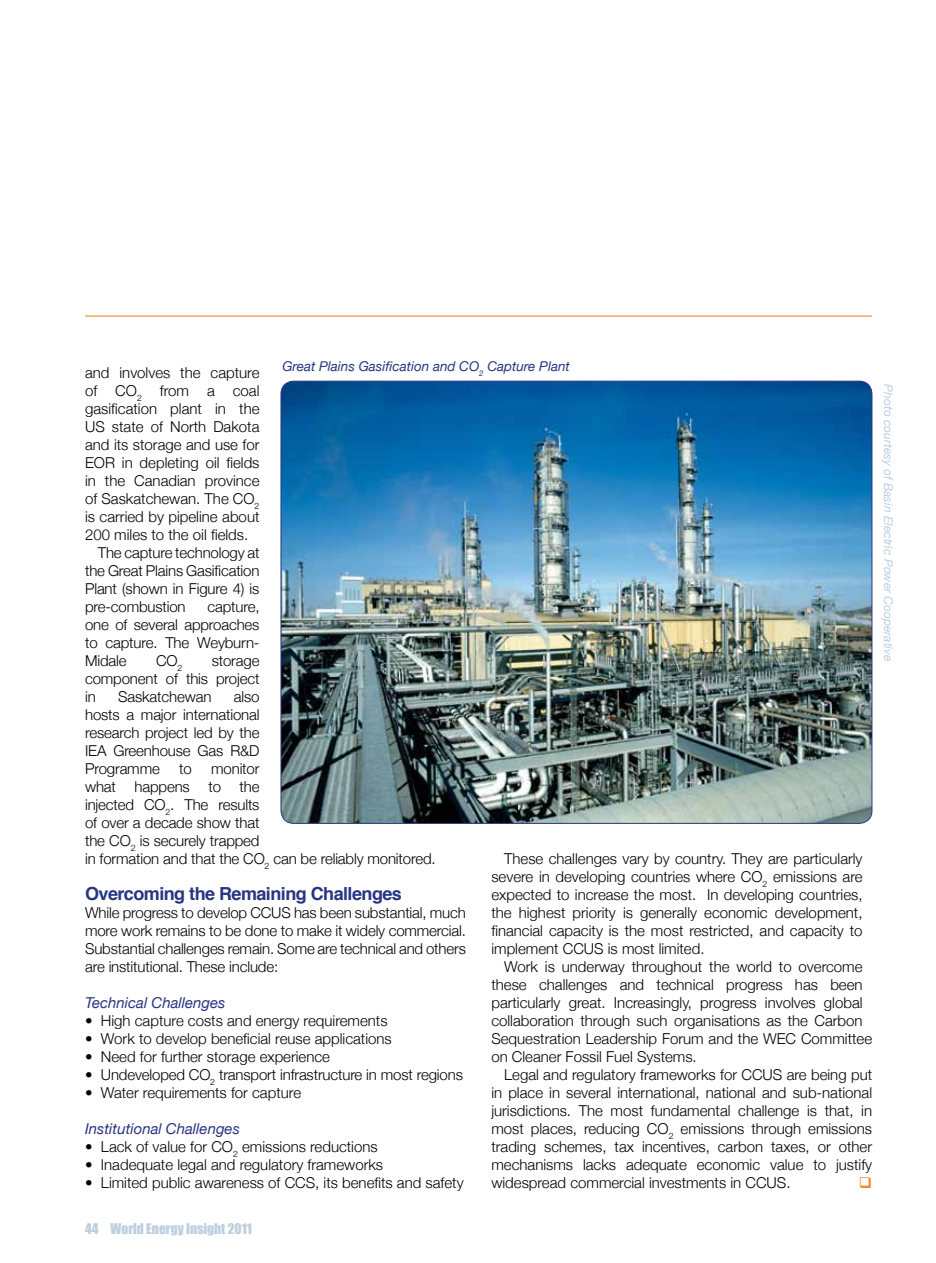
<style>
.page{position:relative;width:936px;height:1263px;background:#fff}
.page>*{position:absolute;margin:0;border:0;box-sizing:border-box;transform-origin:0 0}
.t1{font:700 18px "Helvetica";letter-spacing:-.03em;color:#283583}
.t2{font:300 15px/18px "Helvetica Neue";color:#000;text-align:justify}
.t3{font:italic 15px "Helvetica Neue";color:#283583}
.t4{font:italic 13.5px "Helvetica Neue";color:#283583}
.t5{font:13.5px "Impact";color:#bdcfdf}
.t6{font:italic 12px "Helvetica Neue";color:#bdcfdf}
</style>
<div class="page">
<hr style="left:85px;top:315px;width:787px;height:2px;background:#f1882b">
<img style="left:281px;top:381px;width:590px;height:442px">
<p class="t4" style="left:282px;top:358px;width:289px">Great Plains Gasification and CO<sub>2</sub> Capture Plant</p>
<p class="t2" style="left:85px;top:363px;width:176px">and involves the capture</p>
<p class="t2" style="left:85px;top:381px;width:176px">of CO<sub>2</sub> from a coal</p>
<p class="t2" style="left:85px;top:399px;width:176px">gasification plant in the</p>
<p class="t2" style="left:85px;top:417px;width:176px">US state of North Dakota</p>
<p class="t2" style="left:85px;top:435px;width:176px">and its storage and use for</p>
<p class="t2" style="left:85px;top:453px;width:176px">EOR in depleting oil fields</p>
<p class="t2" style="left:85px;top:471px;width:176px">in the Canadian province</p>
<p class="t2" style="left:85px;top:489px;width:176px">of Saskatchewan. The CO<sub>2</sub></p>
<p class="t2" style="left:85px;top:507px;width:176px">is carried by pipeline about</p>
<p class="t2" style="left:85px;top:525px;width:165px">200 miles to the oil fields.</p>
<p class="t2" style="left:98px;top:543px;width:163px">The capture technology at</p>
<p class="t2" style="left:85px;top:561px;width:176px">the Great Plains Gasification</p>
<p class="t2" style="left:85px;top:579px;width:176px">Plant (shown in Figure 4) is</p>
<p class="t2" style="left:85px;top:597px;width:102px">pre-combustion</p>
<p class="t2" style="left:85px;top:597px;width:176px;text-indent:122px">capture, one of several approaches to capture. The Weyburn-Midale</p>
<p class="t2" style="left:156px;top:651px;width:28px">CO<sub>2</sub></p>
<p class="t2" style="left:85px;top:651px;width:176px;text-indent:127px">storage component of this project in</p>
<p class="t2" style="left:118px;top:687px;width:95px">Saskatchewan</p>
<p class="t2" style="left:85px;top:687px;width:176px;text-indent:149px">also hosts a major international research project led by the IEA Greenhouse Gas R&amp;D Programme</p>
<p class="t2" style="left:85px;top:759px;width:352px;text-align:left;text-indent:126px">monitor<br>what happens to the<br>injected CO<sub>2</sub>. The results<br>of over a decade show that<br>the CO<sub>2</sub> is securely trapped<br>in formation and that the CO<sub>2</sub> can be reliably monitored.</p>
<p class="t1" style="left:85px;top:879px;width:318px">Overcoming the Remaining Challenges</p>
<p class="t2" style="left:85px;top:903px;width:382px">While progress to develop CCUS has been substantial, much more work remains to be done to make it widely commercial.<br>Substantial challenges remain. Some are technical and others are institutional. These include:</p>
<p class="t3" style="left:85px;top:994px;width:142px">Technical Challenges</p>
<p class="t2" style="left:85px;top:1011px;width:304px">• High capture costs and energy requirements</p>
<p class="t2" style="left:85px;top:1029px;width:308px">• Work to develop beneficial reuse applications</p>
<p class="t2" style="left:85px;top:1047px;width:246px">• Need for further storage experience</p>
<p class="t2" style="left:85px;top:1065px;width:379px">• Undeveloped CO<sub>2</sub> transport infrastructure in most regions</p>
<p class="t2" style="left:85px;top:1083px;width:217px">• Water requirements for capture</p>
<p class="t3" style="left:85px;top:1120px;width:156px">Institutional Challenges</p>
<p class="t2" style="left:85px;top:1137px;width:294px">• Lack of value for CO<sub>2</sub> emissions reductions</p>
<p class="t2" style="left:85px;top:1155px;width:299px">• Inadequate legal and regulatory frameworks</p>
<p class="t2" style="left:85px;top:1173px;width:380px">• Limited public awareness of CCS, its benefits and safety</p>
<p class="t2" style="left:179px;top:759px;width:14px">to</p>
<p class="t2" style="left:491px;top:849px;width:372px;text-indent:13px">These challenges vary by country. They are particularly severe in developing countries where CO<sub>2</sub> emissions are expected to increase the most. In developing countries, the highest priority is generally economic development, financial capacity is the most restricted, and capacity to implement CCUS is most limited.</p>
<p class="t2" style="left:491px;top:957px;width:382px;text-align:left;text-indent:13px">Work is underway throughout the world to overcome these challenges and technical progress has been particularly great. Increasingly, progress involves global collaboration through such organisations as the Carbon Sequestration Leadership Forum and the WEC Committee on Cleaner Fossil Fuel Systems.</p>
<p class="t2" style="left:491px;top:1065px;width:382px;text-indent:13px">Legal and regulatory frameworks for CCUS are being put in place in several international, national and sub-national jurisdictions. The most fundamental challenge is that, in most places, reducing CO<sub>2</sub> emissions through emissions trading schemes, tax incentives, carbon taxes, or other mechanisms lacks adequate economic value to justify widespread commercial investments in CCUS.</p>
<p class="t6" style="left:895px;top:384px;width:278px;rotate:90deg">Photo courtesy of Basin Electric Power Cooperative</p>
<p class="t5" style="left:85px;top:1218px;width:168px">44 World Energy Insight 2011</p>
</div>
